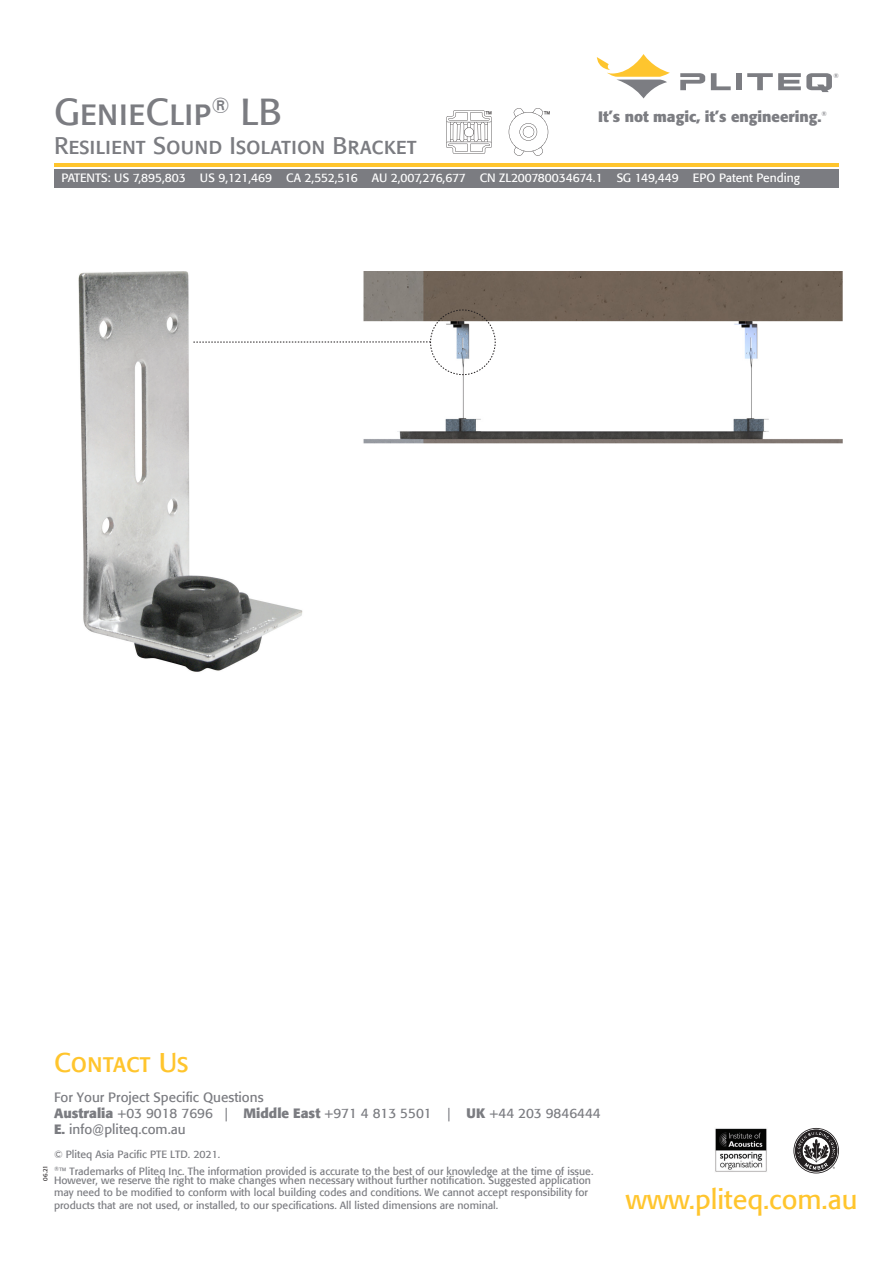
<style>
.page{position:relative;width:893px;height:1263px;background:#fff}
.page>*{position:absolute;margin:0;border:0;box-sizing:border-box;transform-origin:0 0}
.t1{font:37.5px "Formata Regular SC";color:#7b7c81}
.t2{font:27px "Formata";color:#ffc52d}
.t3{font:27px "Formata Regular SC";color:#ffc52d}
.t4{font:24px "Formata Regular SC";color:#7b7c81}
.t5{font:700 15px "Formata";color:#7c7d82}
.t6{font:13.5px/16.2px "Formata";color:#7b7c81}
.t7{font:12px "Formata";color:#fff}
.t8{font:10.5px/12.6px "Formata";color:#7b7c81}
.t9{font:9.6px "Formata";color:#231f20}
.t10{font:6.6px "Formata";color:#7c7d82}
.t11{font:6.6px "Formata";color:#7c7c81}
.t12{font:6.15px "Formata";color:#231f20}
.s1{font-weight:700}
</style>
<div class="page">
<svg style="left:680px;top:73px;width:25px;height:17px"></svg>
<svg style="left:711px;top:73px;width:20px;height:17px"></svg>
<div style="left:736px;top:73px;width:6px;height:17px;background:#7c7d82"></div>
<svg style="left:747px;top:73px;width:85px;height:19px"></svg>
<svg style="left:597px;top:54px;width:73px;height:45px"></svg>
<svg style="left:446px;top:110px;width:45px;height:44px"></svg>
<svg style="left:509px;top:108px;width:39px;height:48px"></svg>
<hr style="left:54px;top:163px;width:784px;height:3px;background:#ffc52d">
<div style="left:54px;top:169px;width:785px;height:19px;background:#7b7c81"></div>
<svg style="left:793px;top:1128px;width:46px;height:45px"></svg>
<img style="left:715px;top:1128px;width:52px;height:44px">
<img style="left:78px;top:271px;width:225px;height:401px">
<img style="left:363px;top:271px;width:479px;height:173px">
<svg style="left:193px;top:310px;width:303px;height:65px"></svg>
<h1 class="t1" style="left:54px;top:89px;width:229px">GenieClip<sup>®</sup> LB</h1>
<h3 class="t4" style="left:54px;top:131px;width:364px">Resilient Sound Isolation Bracket</h3>
<p class="t9" style="left:486px;top:109px;width:8px">™</p>
<p class="t9" style="left:544px;top:109px;width:8px">™</p>
<p class="t11" style="left:833px;top:72px;width:7px">®</p>
<h3 class="t5" style="left:598px;top:108px;width:225px">It’s not magic, it’s engineering.</h3>
<p class="t10" style="left:822px;top:109px;width:7px">®</p>
<p class="t7" style="left:62px;top:171px;width:740px">PATENTS: US 7,895,803 US 9,121,469 CA 2,552,516 AU 2,007,276,677 CN ZL200780034674.1 SG 149,449 EPO Patent Pending</p>
<h2 class="t3" style="left:54px;top:1046px;width:136px">Contact Us</h2>
<p class="t6" style="left:54px;top:1089px;width:548px">For Your Project Specific Questions<br><span class="s1">Australia</span> +03 9018 7696 | <span class="s1">Middle East</span> +971 4 813 5501 | <span class="s1">UK</span> +44 203 9846444<br><span class="s1">E.</span> info@pliteq.com.au</p>
<p class="t8" style="left:54px;top:1147px;width:541px;line-height:16px">© Pliteq Asia Pacific PTE LTD. 2021.<br><sup>®</sup>™ Trademarks of Pliteq Inc. The information provided is accurate to the best of our knowledge at the time of issue.</p>
<p class="t8" style="left:54px;top:1174px;width:538px">However, we reserve the right to make changes when necessary without further notification. Suggested application may need to be modified to conform with local building codes and conditions. We cannot accept responsibility for products that are not used, or installed, to our specifications. All listed dimensions are nominal.</p>
<p class="t12" style="left:42px;top:1180px;width:17px;rotate:-90deg">06.21</p>
<h2 class="t2" style="left:626px;top:1183px;width:233px">www.pliteq.com.au</h2>
</div>
